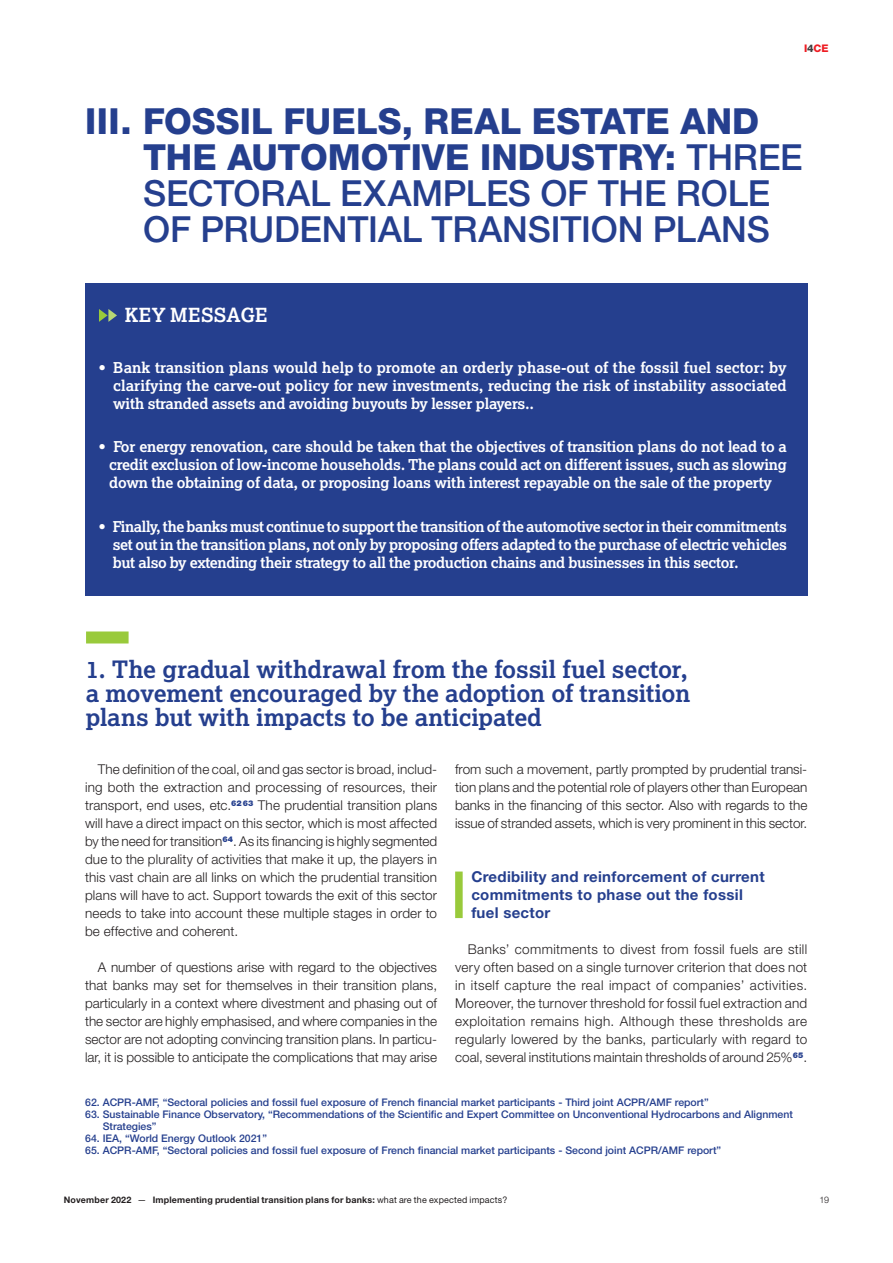
<style>
.page{position:relative;width:893px;height:1263px;background:#fff}
.page>*{position:absolute;margin:0;border:0;box-sizing:border-box;transform-origin:0 0}
.t1{font:500 36px/36px "Helvetica Neue LT Std";letter-spacing:-.005em;color:#253f8e}
.t2{font:700 24px/24px "Lexia Da Ma";letter-spacing:-.01em;color:#253f8e;text-align:justify}
.t3{font:700 19.5px "Lexia Da Ma";letter-spacing:.015em;color:#fff}
.t4{font:700 15px/18px "Lexia Da Ma";letter-spacing:-.015em;color:#fff;text-align:justify}
.t5{font:700 15px/18px "Helvetica Neue LT Std";letter-spacing:.02em;color:#253f8e}
.t6{font:300 13.5px/18px "Helvetica Neue LT Std";color:#231f20;text-align:justify}
.t7{font:500 10.5px/12px "Helvetica Neue LT Std";color:#253f8e}
.t8{font:800 10.5px "Helvetica Neue LT Std";color:#ee1d23}
.t9{font:700 9px "Helvetica Neue LT Std";letter-spacing:.02em;color:#231f20}
.t10{font:300 9px "Helvetica Neue LT Std";color:#231f20}
.s1{color:#3e3e3f}
.s2{font-weight:800}
.s3{font-weight:400}
</style>
<div class="page">
<div style="left:455px;top:871px;width:8px;height:47px;background:#99ca3b"></div>
<div style="left:86px;top:631px;width:43px;height:12px;background:#99ca3b"></div>
<div style="left:85px;top:283px;width:723px;height:312px;background:#253f8e"></div>
<svg style="left:99px;top:309px;width:18px;height:13px"></svg>
<p class="t8" style="left:804px;top:42px;width:26px">I<span class="s1">4</span>CE</p>
<p class="t1" style="left:143px;top:103px;width:661px;text-indent:-58px"><span class="s2">III. FOSSIL FUELS, REAL ESTATE AND<br>THE AUTOMOTIVE INDUSTRY:</span> THREE<br>SECTORAL EXAMPLES OF THE ROLE<br>OF PRUDENTIAL TRANSITION PLANS</p>
<p class="t3" style="left:125px;top:304px;width:144px">KEY MESSAGE</p>
<p class="t4" style="left:113px;top:359px;width:675px;text-indent:-14px">• Bank transition plans would help to promote an orderly phase-out of the fossil fuel sector: by clarifying the carve-out policy for new investments, reducing the risk of instability associated with stranded assets and avoiding buyouts by lesser players..</p>
<p class="t4" style="left:109px;top:438px;width:679px;text-indent:-10px">• For energy renovation, care should be taken that the objectives of transition plans do not lead to a credit exclusion of low-income households. The plans could act on different issues, such as slowing down the obtaining of data, or proposing loans with interest repayable on the sale of the property</p>
<p class="t4" style="left:113px;top:518px;width:676px;text-indent:-14px">• Finally, the banks must continue to support the transition of the automotive sector in their commitments set out in the transition plans, not only by proposing offers adapted to the purchase of electric vehicles but also by extending their strategy to all the production chains and businesses in this sector.</p>
<p class="t2" style="left:86px;top:657px;width:606px">1. The gradual withdrawal from the fossil fuel sector, a movement encouraged by the adoption of transition plans but with impacts to be anticipated</p>
<p class="t6" style="left:85px;top:760px;width:354px;text-indent:13px">The definition of the coal, oil and gas sector is broad, includ&shy;ing both the extraction and processing of resources, their transport, end uses, etc.<sup>6263</sup> The prudential transition plans will have a direct impact on this sector, which is most affected by the need for transition<sup>64</sup>. As its financing is highly segmented due to the plurality of activities that make it up, the players in this vast chain are all links on which the prudential transition plans will have to act. Support towards the exit of this sector needs to take into account these multiple stages in order to be effective and coherent.</p>
<p class="t6" style="left:85px;top:958px;width:354px;text-indent:13px">A number of questions arise with regard to the objectives that banks may set for themselves in their transition plans, particularly in a context where divestment and phasing out of the sector are highly emphasised, and where companies in the sector are not adopting convincing transition plans. In particu&shy;lar, it is possible to anticipate the complications that may arise</p>
<p class="t6" style="left:455px;top:760px;width:354px">from such a movement, partly prompted by prudential transi&shy;tion plans and the potential role of players other than European banks in the financing of this sector. Also with regards to the issue of stranded assets, which is very prominent in this sector.</p>
<p class="t5" style="left:471px;top:867px;width:295px">Credibility and reinforcement of current commitments to phase out the fossil fuel sector</p>
<p class="t6" style="left:455px;top:940px;width:354px;text-indent:13px">Banks’ commitments to divest from fossil fuels are still very often based on a single turnover criterion that does not in itself capture the real impact of companies’ activities.<br>Moreover, the turnover threshold for fossil fuel extraction and exploitation remains high. Although these thresholds are regularly lowered by the banks, particularly with regard to coal, several institutions maintain thresholds of around 25%<sup>65</sup>.</p>
<p class="t7" style="left:85px;top:1096px;width:625px">62. ACPR-AMF, “Sectoral policies and fossil fuel exposure of French financial market participants - Third joint ACPR/AMF report”</p>
<p class="t7" style="left:103px;top:1108px;width:692px;text-indent:-18px">63. Sustainable Finance Observatory, “Recommendations of the Scientific and Expert Committee on Unconventional Hydrocarbons and Alignment<br>Strategies”</p>
<p class="t7" style="left:85px;top:1132px;width:183px">64. IEA, “World Energy Outlook 2021”</p>
<p class="t7" style="left:85px;top:1144px;width:637px">65. ACPR-AMF, “Sectoral policies and fossil fuel exposure of French financial market participants - Second joint ACPR/AMF report”</p>
<p class="t9" style="left:64px;top:1194px;width:445px">November 2022 <span class="s3">—</span> Implementing prudential transition plans for banks: <span class="s3">what are the expected impacts?</span></p>
<p class="t10" style="left:819px;top:1194px;width:11px">19</p>
</div>
